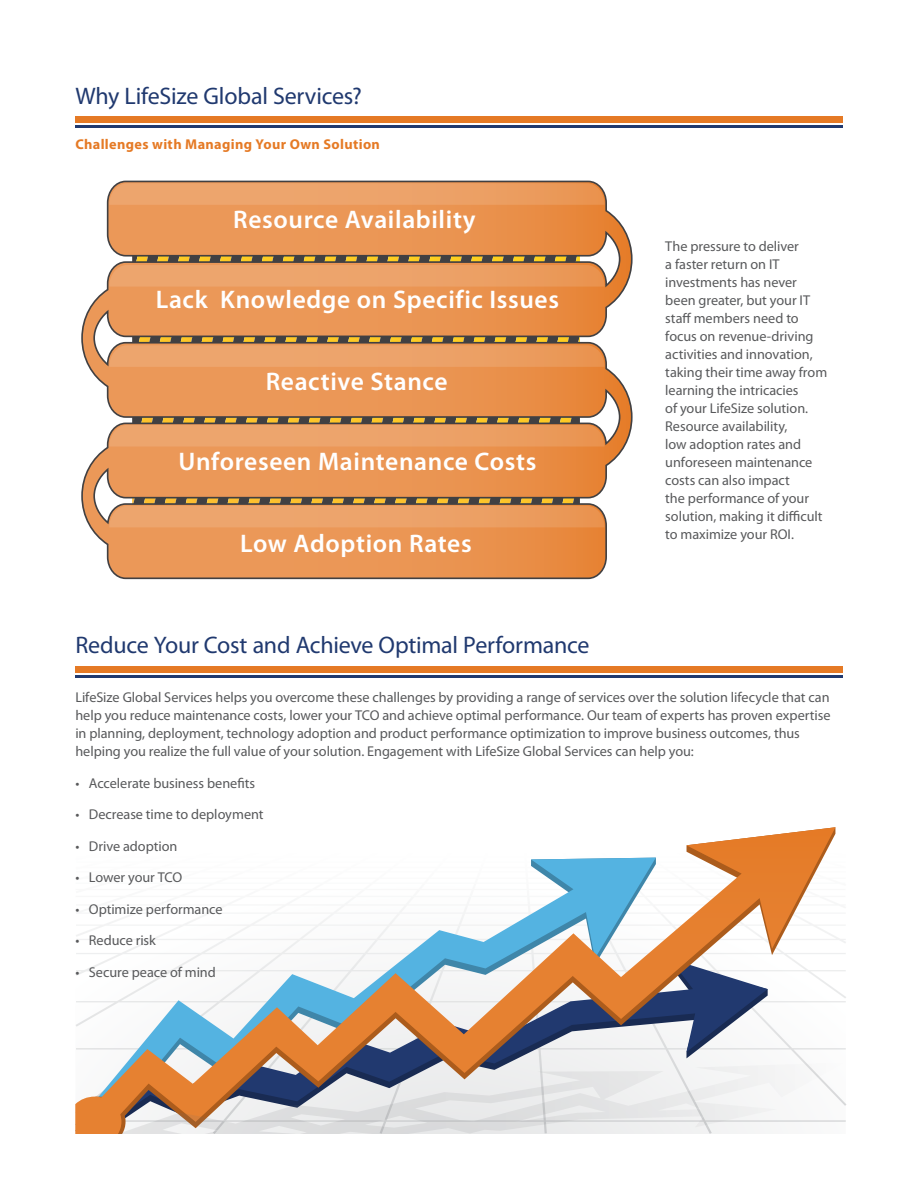
<style>
.page{position:relative;width:918px;height:1188px;background:#fff}
.page>*{position:absolute;margin:0;border:0;box-sizing:border-box;transform-origin:0 0}
.t1{font:600 25.5px "Myriad Pro";letter-spacing:.025em;color:#fff}
.t2{font:24px "Myriad Pro";letter-spacing:-.01em;color:#20396f}
.t3{font:14.25px/18px "Myriad Pro";letter-spacing:-.005em;color:#58595b}
.t4{font:700 14.25px "Myriad Pro";letter-spacing:.025em;color:#e57a25}
</style>
<div class="page">
<svg style="left:75px;top:827px;width:760px;height:307px"></svg>
<svg style="left:118px;top:1062px;width:728px;height:72px"></svg>
<div style="left:75px;top:667px;width:767px;height:6px;background:#e57a25"></div>
<hr style="left:75px;top:675px;width:767px;height:2px;background:#20396f">
<div style="left:75px;top:117px;width:767px;height:6px;background:#e57a25"></div>
<hr style="left:75px;top:125px;width:767px;height:2px;background:#20396f">
<svg style="left:81px;top:180px;width:552px;height:400px"></svg>
<svg style="left:109px;top:183px;width:496px;height:383px;background:#e19557"></svg>
<h2 class="t2" style="left:75px;top:81px;width:288px">Why LifeSize Global Services?</h2>
<p class="t4" style="left:75px;top:135px;width:306px">Challenges with Managing Your Own Solution</p>
<h1 class="t1" style="left:233px;top:203px;width:244px">Resource Availability</h1>
<h1 class="t1" style="left:156px;top:283px;width:405px">Lack Knowledge on Specific Issues</h1>
<h1 class="t1" style="left:266px;top:365px;width:183px">Reactive Stance</h1>
<h1 class="t1" style="left:178px;top:445px;width:359px">Unforeseen Maintenance Costs</h1>
<h1 class="t1" style="left:240px;top:528px;width:233px">Low Adoption Rates</h1>
<p class="t3" style="left:665px;top:237px;width:163px">The pressure to deliver<br>a faster return on IT investments has never been greater, but your IT staff members need to focus on revenue-driving activities and innovation, taking their time away from learning the intricacies<br>of your LifeSize solution.<br>Resource availability,<br>low adoption rates and unforeseen maintenance costs can also impact<br>the performance of your solution, making it difficult to maximize your ROI.</p>
<h2 class="t2" style="left:75px;top:630px;width:516px">Reduce Your Cost and Achieve Optimal Performance</h2>
<p class="t3" style="left:75px;top:688px;width:757px">LifeSize Global Services helps you overcome these challenges by providing a range of services over the solution lifecycle that can help you reduce maintenance costs, lower your TCO and achieve optimal performance. Our team of experts has proven expertise in planning, deployment, technology adoption and product performance optimization to improve business outcomes, thus helping you realize the full value of your solution. Engagement with LifeSize Global Services can help you:</p>
<p class="t3" style="left:75px;top:774px;width:181px">• Accelerate business benefits</p>
<p class="t3" style="left:75px;top:805px;width:190px">• Decrease time to deployment</p>
<p class="t3" style="left:75px;top:837px;width:104px">• Drive adoption</p>
<p class="t3" style="left:75px;top:868px;width:108px">• Lower your TCO</p>
<p class="t3" style="left:75px;top:900px;width:149px">• Optimize performance</p>
<p class="t3" style="left:75px;top:931px;width:82px">• Reduce risk</p>
<p class="t3" style="left:75px;top:963px;width:142px">• Secure peace of mind</p>
</div>
